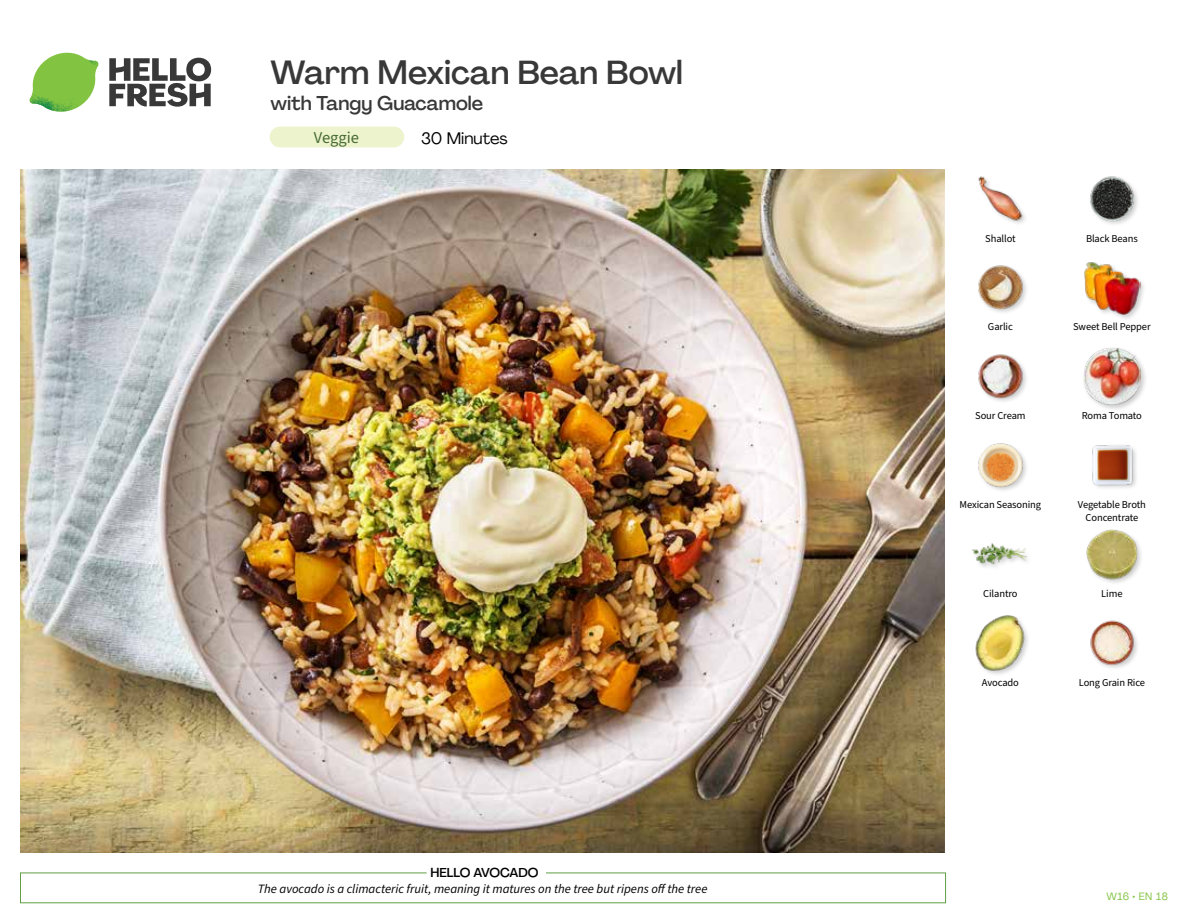
<style>
.page{position:relative;width:1188px;height:918px;background:#fff}
.page>*{position:absolute;margin:0;border:0;box-sizing:border-box;transform-origin:0 0}
.t1{font:500 33px "Agrandir";color:#383839}
.t2{font:500 19.5px "Agrandir";color:#383839}
.t3{font:16.5px "Agrandir";color:#000}
.t4{font:16.5px "Source Sans Pro";color:#476b32}
.t5{font:italic 12.75px "Source Sans Pro";color:#000}
.t6{font:500 12.75px "Agrandir";color:#000}
.t7{font:10.5px/13.5px "Source Sans Pro";letter-spacing:-.01em;color:#000;text-align:center}
.t8{font:10.5px "Agrandir";letter-spacing:.05em;color:#82c341}
</style>
<div class="page">
<div style="left:270px;top:127px;width:134px;height:20px;background:#edf3cd;border-radius:10px"></div>
<svg style="left:109px;top:57px;width:102px;height:50px"></svg>
<svg style="left:34px;top:53px;width:62px;height:40px"></svg>
<img style="left:67px;top:53px;width:32px;height:26px">
<img style="left:33px;top:75px;width:59px;height:11px">
<img style="left:29px;top:79px;width:61px;height:33px">
<img style="left:65px;top:86px;width:27px;height:25px">
<div style="left:20px;top:873px;width:926px;height:30px;border:1px solid #609f43"></div>
<div style="left:427px;top:865px;width:119px;height:15px;background:#fff"></div>
<img style="left:21px;top:170px;width:924px;height:682px">
<img style="left:1090px;top:620px;width:48px;height:48px">
<div style="left:975px;top:614px;width:56px;height:63px;background:#000;opacity:.2"></div>
<img style="left:975px;top:614px;width:54px;height:57px">
<img style="left:1086px;top:529px;width:55px;height:54px">
<img style="left:972px;top:543px;width:55px;height:23px">
<img style="left:1092px;top:445px;width:44px;height:43px">
<img style="left:978px;top:443px;width:49px;height:48px">
<div style="left:1082px;top:346px;width:65px;height:66px;background:#000;opacity:.2"></div>
<img style="left:1083px;top:347px;width:58px;height:58px">
<img style="left:978px;top:354px;width:49px;height:48px">
<div style="left:1083px;top:261px;width:63px;height:61px;background:#000;opacity:.2"></div>
<img style="left:1083px;top:261px;width:58px;height:55px">
<img style="left:978px;top:265px;width:49px;height:48px">
<img style="left:1090px;top:176px;width:48px;height:48px">
<img style="left:978px;top:176px;width:47px;height:48px">
<h1 class="t1" style="left:271px;top:52px;width:414px">Warm Mexican Bean Bowl</h1>
<h2 class="t2" style="left:271px;top:91px;width:214px">with Tangy Guacamole</h2>
<h3 class="t4" style="left:314px;top:127px;width:47px">Veggie</h3>
<h3 class="t3" style="left:421px;top:128px;width:88px">30 Minutes</h3>
<p class="t6" style="left:430px;top:864px;width:110px">HELLO AVOCADO</p>
<p class="t5" style="left:258px;top:880px;width:451px">The avocado is a climacteric fruit, meaning it matures on the tree but ripens off the tree</p>
<p class="t7" style="left:985px;top:232px;width:32px">Shallot</p>
<p class="t7" style="left:1086px;top:232px;width:53px">Black Beans</p>
<p class="t7" style="left:988px;top:321px;width:26px">Garlic</p>
<p class="t7" style="left:1073px;top:321px;width:79px">Sweet Bell Pepper</p>
<p class="t7" style="left:975px;top:409px;width:52px">Sour Cream</p>
<p class="t7" style="left:1082px;top:409px;width:62px">Roma Tomato</p>
<p class="t7" style="left:960px;top:498px;width:83px">Mexican Seasoning</p>
<p class="t7" style="left:1078px;top:498px;width:70px">Vegetable Broth<br>Concentrate</p>
<p class="t7" style="left:983px;top:587px;width:36px">Cilantro</p>
<p class="t7" style="left:1101px;top:587px;width:23px">Lime</p>
<p class="t7" style="left:982px;top:676px;width:39px">Avocado</p>
<p class="t7" style="left:1079px;top:676px;width:68px">Long Grain Rice</p>
<p class="t8" style="left:1106px;top:890px;width:63px">W16 • EN 18</p>
</div>
